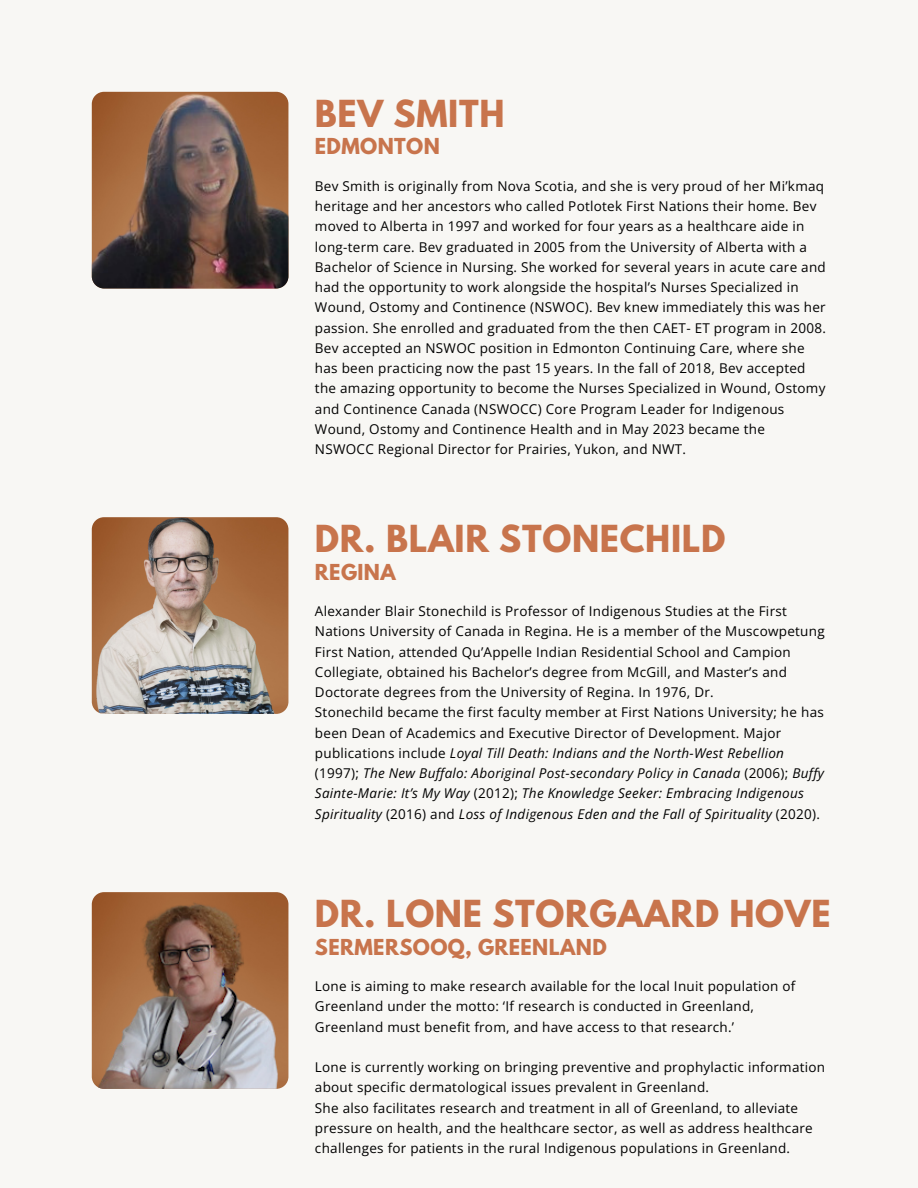
<style>
.page{position:relative;width:918px;height:1188px;background:#f8f7f4}
.page>*{position:absolute;margin:0;border:0;box-sizing:border-box;transform-origin:0 0}
.t1{font:700 33px "League Spartan";letter-spacing:.02em;color:#c8744c}
.t2{font:700 19.5px "League Spartan";letter-spacing:.02em;color:#c8744c}
.t3{font:13.5px/20.2px "Open Sans";letter-spacing:.02em;color:#000}
.t4{font:italic 13.5px/20.2px "Open Sans";letter-spacing:.02em;color:#000}
.s1{font-style:normal}
</style>
<div class="page">
<img style="left:92px;top:92px;width:196px;height:196px;border-radius:12px">
<img style="left:92px;top:517px;width:196px;height:197px;border-radius:12px">
<img style="left:92px;top:892px;width:196px;height:197px;border-radius:12px">
<p class="t1" style="left:315px;top:97px;width:191px">BEV SMITH</p>
<p class="t2" style="left:315px;top:137px;width:126px">EDMONTON</p>
<p class="t3" style="left:315px;top:175px;width:512px">Bev Smith is originally from Nova Scotia, and she is very proud of her Mi’kmaq heritage and her ancestors who called Potlotek First Nations their home. Bev moved to Alberta in 1997 and worked for four years as a healthcare aide in long-term care. Bev graduated in 2005 from the University of Alberta with a Bachelor of Science in Nursing. She worked for several years in acute care and had the opportunity to work alongside the hospital’s Nurses Specialized in Wound, Ostomy and Continence (NSWOC). Bev knew immediately this was her passion. She enrolled and graduated from the then CAET- ET program in 2008.<br>Bev accepted an NSWOC position in Edmonton Continuing Care, where she has been practicing now the past 15 years. In the fall of 2018, Bev accepted the amazing opportunity to become the Nurses Specialized in Wound, Ostomy and Continence Canada (NSWOCC) Core Program Leader for Indigenous Wound, Ostomy and Continence Health and in May 2023 became the NSWOCC Regional Director for Prairies, Yukon, and NWT.</p>
<p class="t1" style="left:315px;top:522px;width:412px">DR. BLAIR STONECHILD</p>
<p class="t2" style="left:315px;top:562px;width:82px">REGINA</p>
<p class="t3" style="left:315px;top:601px;width:511px">Alexander Blair Stonechild is Professor of Indigenous Studies at the First Nations University of Canada in Regina. He is a member of the Muscowpetung First Nation, attended Qu’Appelle Indian Residential School and Campion Collegiate, obtained his Bachelor’s degree from McGill, and Master’s and Doctorate degrees from the University of Regina. In 1976, Dr.</p>
<p class="t4" style="left:315px;top:702px;width:511px"><span class="s1">Stonechild became the first faculty member at First Nations University; he has been Dean of Academics and Executive Director of Development. Major publications include</span> Loyal Till Death: Indians and the North-West Rebellion <span class="s1">(1997);</span> The New Buffalo: Aboriginal Post-secondary Policy in Canada <span class="s1">(2006);</span> Buffy Sainte-Marie: It’s My Way <span class="s1">(2012);</span> The Knowledge Seeker: Embracing Indigenous Spirituality <span class="s1">(2016) and</span> Loss of Indigenous Eden and the Fall of Spirituality <span class="s1">(2020).</span></p>
<p class="t1" style="left:315px;top:897px;width:517px">DR. LONE STORGAARD HOVE</p>
<p class="t2" style="left:315px;top:937px;width:293px">SERMERSOOQ, GREENLAND</p>
<p class="t3" style="left:315px;top:976px;width:482px">Lone is aiming to make research available for the local Inuit population of<br>Greenland under the motto: ‘If research is conducted in Greenland,<br>Greenland must benefit from, and have access to that research.’</p>
<p class="t3" style="left:315px;top:1057px;width:512px">Lone is currently working on bringing preventive and prophylactic information about specific dermatological issues prevalent in Greenland.</p>
<p class="t3" style="left:315px;top:1097px;width:499px">She also facilitates research and treatment in all of Greenland, to alleviate pressure on health, and the healthcare sector, as well as address healthcare challenges for patients in the rural Indigenous populations in Greenland.</p>
</div>
